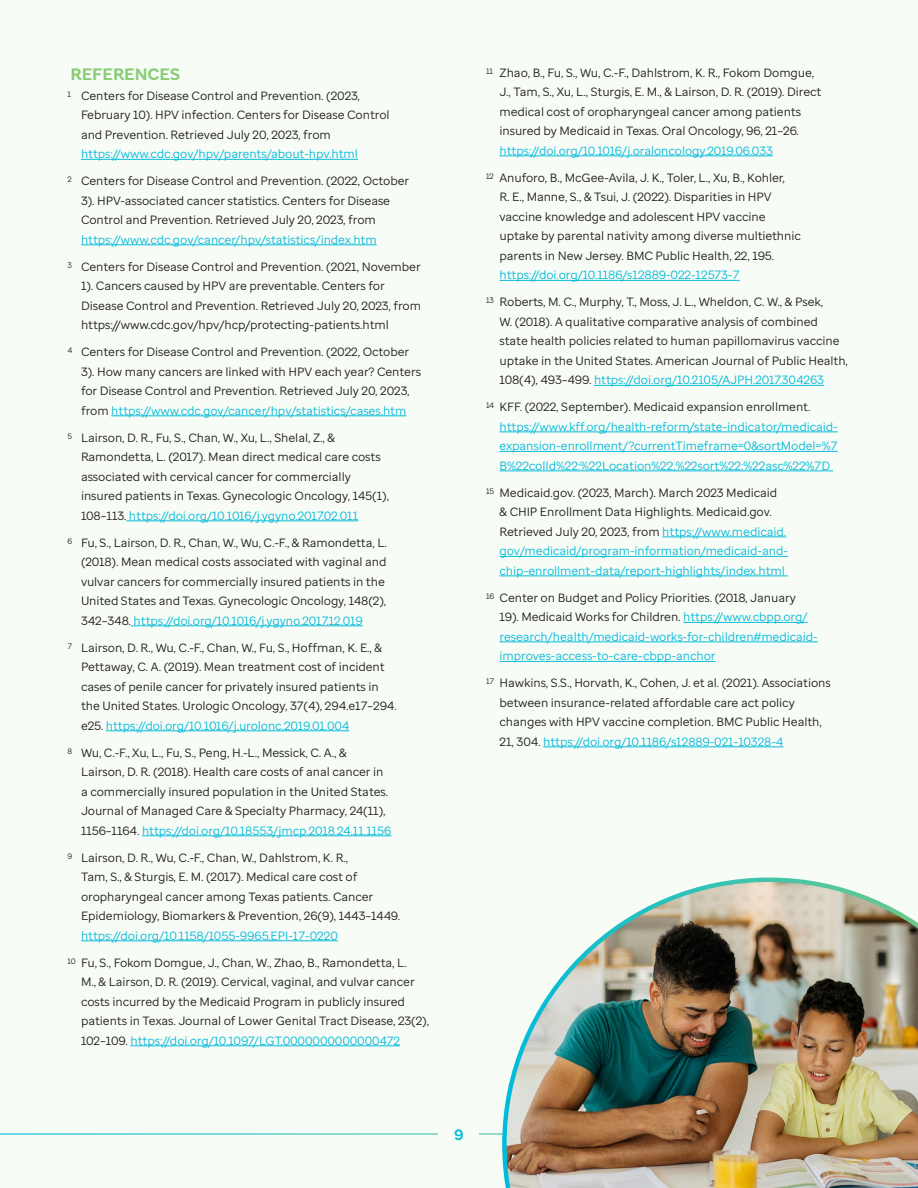
<style>
.page{position:relative;width:918px;height:1188px;background:#f8fcf7}
.page>*{position:absolute;margin:0;border:0;box-sizing:border-box;transform-origin:0 0}
.t1{font:700 16.5px "St Jude Sans";color:#8acd75}
.t2{font:700 15px "St Jude Sans";color:#00bcda}
.t3{font:12px/19.5px "St Jude Sans";letter-spacing:-.01em;color:#231f20}
.References{font:12px/19.5px "St Jude Sans";letter-spacing:-.01em;color:#07bbda}
.s1{color:#07bbda}
.s2{color:#231f20}
</style>
<div class="page">
<hr style="left:0;top:1133px;width:918px;height:2px;background:#fff">
<div style="left:439px;top:1120px;width:40px;height:28px;background:#f8fcf7"></div>
<hr style="left:81px;top:159px;width:277px;height:1px;background:#07bbda">
<hr style="left:81px;top:245px;width:296px;height:1px;background:#07bbda">
<hr style="left:111px;top:416px;width:295px;height:1px;background:#07bbda">
<hr style="left:126px;top:521px;width:232px;height:1px;background:#07bbda">
<hr style="left:131px;top:626px;width:232px;height:1px;background:#07bbda">
<hr style="left:106px;top:731px;width:243px;height:1px;background:#07bbda">
<hr style="left:142px;top:836px;width:249px;height:1px;background:#07bbda">
<hr style="left:81px;top:941px;width:257px;height:1px;background:#07bbda">
<hr style="left:130px;top:1046px;width:270px;height:1px;background:#07bbda">
<hr style="left:500px;top:156px;width:273px;height:1px;background:#07bbda">
<hr style="left:500px;top:280px;width:240px;height:1px;background:#07bbda">
<hr style="left:594px;top:385px;width:230px;height:1px;background:#07bbda">
<hr style="left:500px;top:432px;width:338px;height:1px;background:#07bbda">
<hr style="left:500px;top:451px;width:338px;height:1px;background:#07bbda">
<hr style="left:500px;top:471px;width:333px;height:1px;background:#07bbda">
<hr style="left:662px;top:537px;width:124px;height:1px;background:#07bbda">
<hr style="left:500px;top:556px;width:288px;height:1px;background:#07bbda">
<hr style="left:500px;top:576px;width:288px;height:1px;background:#07bbda">
<hr style="left:683px;top:622px;width:125px;height:1px;background:#07bbda">
<hr style="left:500px;top:642px;width:318px;height:1px;background:#07bbda">
<hr style="left:500px;top:661px;width:216px;height:1px;background:#07bbda">
<hr style="left:543px;top:747px;width:241px;height:1px;background:#07bbda">
<img style="left:502px;top:878px;width:416px;height:310px">
<p class="t1" style="left:71px;top:64px;width:111px">REFERENCES</p>
<p class="t3" style="left:81px;top:86px;width:310px;text-indent:-14px"><sup>1</sup> Centers for Disease Control and Prevention. (2023,<br>February 10). HPV infection. Centers for Disease Control and Prevention. Retrieved July 20, 2023, from</p>
<p class="References" style="left:81px;top:144px;width:278px">https://www.cdc.gov/hpv/parents/about-hpv.html</p>
<p class="t3" style="left:81px;top:171px;width:330px;text-indent:-14px"><sup>2</sup> Centers for Disease Control and Prevention. (2022, October 3). HPV-associated cancer statistics. Centers for Disease Control and Prevention. Retrieved July 20, 2023, from <span class="s1">https://www.cdc.gov/cancer/hpv/statistics/index.htm</span></p>
<p class="t3" style="left:81px;top:257px;width:342px;text-indent:-14px"><sup>3</sup> Centers for Disease Control and Prevention. (2021, November 1). Cancers caused by HPV are preventable. Centers for Disease Control and Prevention. Retrieved July 20, 2023, from https://www.cdc.gov/hpv/hcp/protecting-patients.html</p>
<p class="t3" style="left:81px;top:342px;width:342px;text-indent:-14px"><sup>4</sup> Centers for Disease Control and Prevention. (2022, October 3). How many cancers are linked with HPV each year? Centers for Disease Control and Prevention. Retrieved July 20, 2023, from <span class="s1">https://www.cdc.gov/cancer/hpv/statistics/cases.htm</span></p>
<p class="t3" style="left:81px;top:428px;width:310px;text-indent:-14px"><sup>5</sup> Lairson, D. R., Fu, S., Chan, W., Xu, L., Shelal, Z., &amp; Ramondetta, L. (2017). Mean direct medical care costs associated with cervical cancer for commercially insured patients in Texas. Gynecologic Oncology, 145(1), 108–113. <span class="s1">https://doi.org/10.1016/j.ygyno.2017.02.011</span></p>
<p class="t3" style="left:81px;top:533px;width:308px;text-indent:-14px"><sup>6</sup> Fu, S., Lairson, D. R., Chan, W., Wu, C.-F., &amp; Ramondetta, L. (2018). Mean medical costs associated with vaginal and vulvar cancers for commercially insured patients in the United States and Texas. Gynecologic Oncology, 148(2), 342–348. <span class="s1">https://doi.org/10.1016/j.ygyno.2017.12.019</span></p>
<p class="t3" style="left:81px;top:638px;width:317px;text-indent:-14px"><sup>7</sup> Lairson, D. R., Wu, C.-F., Chan, W., Fu, S., Hoffman, K. E., &amp; Pettaway, C. A. (2019). Mean treatment cost of incident cases of penile cancer for privately insured patients in the United States. Urologic Oncology, 37(4), 294.e17–294. e25. <span class="s1">https://doi.org/10.1016/j.urolonc.2019.01.004</span></p>
<p class="t3" style="left:81px;top:743px;width:312px;text-indent:-14px"><sup>8</sup> Wu, C.-F., Xu, L., Fu, S., Peng, H.-L., Messick, C. A., &amp; Lairson, D. R. (2018). Health care costs of anal cancer in a commercially insured population in the United States.<br>Journal of Managed Care &amp; Specialty Pharmacy, 24(11), 1156–1164. <span class="s1">https://doi.org/10.18553/jmcp.2018.24.11.1156</span></p>
<p class="t3" style="left:81px;top:848px;width:321px;text-indent:-14px"><sup>9</sup> Lairson, D. R., Wu, C.-F., Chan, W., Dahlstrom, K. R.,<br>Tam, S., &amp; Sturgis, E. M. (2017). Medical care cost of oropharyngeal cancer among Texas patients. Cancer Epidemiology, Biomarkers &amp; Prevention, 26(9), 1443–1449. <span class="s1">https://doi.org/10.1158/1055-9965.EPI-17-0220</span></p>
<p class="t3" style="left:81px;top:953px;width:350px;text-indent:-14px"><sup>10</sup> Fu, S., Fokom Domgue, J., Chan, W., Zhao, B., Ramondetta, L.<br>M., &amp; Lairson, D. R. (2019). Cervical, vaginal, and vulvar cancer costs incurred by the Medicaid Program in publicly insured patients in Texas. Journal of Lower Genital Tract Disease, 23(2), 102–109. <span class="s1">https://doi.org/10.1097/LGT.0000000000000472</span></p>
<p class="t3" style="left:500px;top:63px;width:323px;text-indent:-14px"><sup>11</sup> Zhao, B., Fu, S., Wu, C.-F., Dahlstrom, K. R., Fokom Domgue, J., Tam, S., Xu, L., Sturgis, E. M., &amp; Lairson, D. R. (2019). Direct medical cost of oropharyngeal cancer among patients insured by Medicaid in Texas. Oral Oncology, 96, 21–26. <span class="s1">https://doi.org/10.1016/j.oraloncology.2019.06.033</span></p>
<p class="t3" style="left:500px;top:168px;width:303px;text-indent:-14px"><sup>12</sup> Anuforo, B., McGee-Avila, J. K., Toler, L., Xu, B., Kohler,<br>R. E., Manne, S., &amp; Tsui, J. (2022). Disparities in HPV vaccine knowledge and adolescent HPV vaccine uptake by parental nativity among diverse multiethnic parents in New Jersey. BMC Public Health, 22, 195. <span class="s1">https://doi.org/10.1186/s12889-022-12573-7</span></p>
<p class="t3" style="left:500px;top:292px;width:350px;text-indent:-14px"><sup>13</sup> Roberts, M. C., Murphy, T., Moss, J. L., Wheldon, C. W., &amp; Psek,<br>W. (2018). A qualitative comparative analysis of combined state health policies related to human papillomavirus vaccine uptake in the United States. American Journal of Public Health, 108(4), 493–499. <span class="s1">https://doi.org/10.2105/AJPH.2017.304263</span></p>
<p class="References" style="left:500px;top:397px;width:340px;text-indent:-14px"><sup>14</sup> <span class="s2">KFF. (2022, September). Medicaid expansion enrollment. </span>https://www.kff.org/health-reform/state-indicator/medicaid&shy;expansion-enrollment/?currentTimeframe=0&amp;sortModel=%7<br>B%22colId%22:%22Location%22,%22sort%22:%22asc%22%7D</p>
<p class="References" style="left:500px;top:483px;width:290px;text-indent:-14px"><sup>15</sup> <span class="s2">Medicaid.gov. (2023, March). March 2023 Medicaid &amp; CHIP Enrollment Data Highlights. Medicaid.gov.<br>Retrieved July 20, 2023, from</span> https://www.medicaid. gov/medicaid/program-information/medicaid-and&shy;chip-enrollment-data/report-highlights/index.html</p>
<p class="References" style="left:500px;top:588px;width:320px;text-indent:-14px"><sup>16</sup> <span class="s2">Center on Budget and Policy Priorities. (2018, January 19). Medicaid Works for Children.</span> https://www.cbpp.org/ research/health/medicaid-works-for-children#medicaid&shy;improves-access-to-care-cbpp-anchor</p>
<p class="t3" style="left:500px;top:673px;width:333px;text-indent:-14px"><sup>17</sup> Hawkins, S.S., Horvath, K., Cohen, J. et al. (2021). Associations between insurance-related affordable care act policy changes with HPV vaccine completion. BMC Public Health, 21, 304. <span class="s1">https://doi.org/10.1186/s12889-021-10328-4</span></p>
<p class="t2" style="left:454px;top:1125px;width:11px">9</p>
</div>
